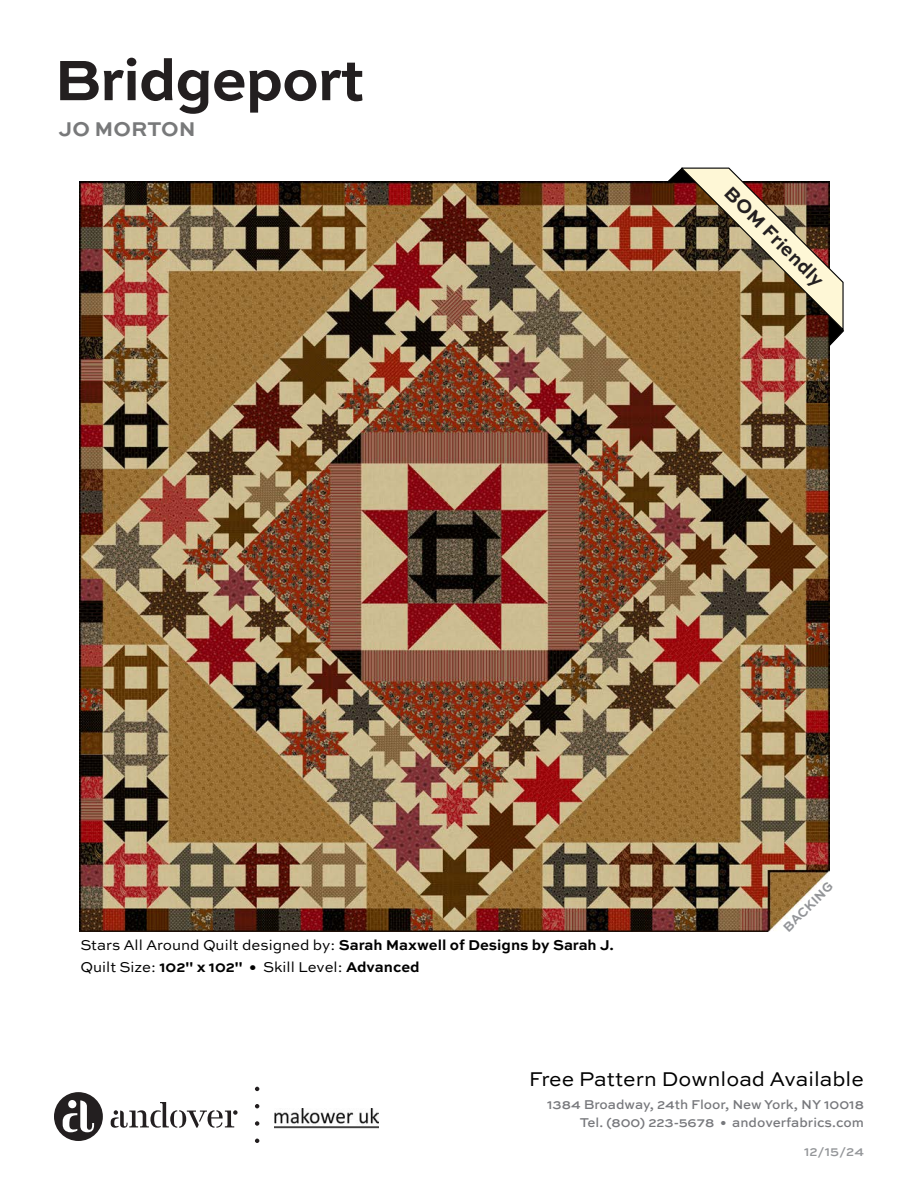
<style>
.page{position:relative;width:918px;height:1188px;background:#fff}
.page>*{position:absolute;margin:0;border:0;box-sizing:border-box;transform-origin:0 0}
.t1{font:700 60px "Sweet Sans";letter-spacing:-.025em;color:#231f20}
.t2{font:21px "Sweet Sans";color:#000}
.t3{font:700 21px "Sweet Sans";color:#78797a}
.t4{font:700 19.5px "Sweet Sans";color:#231f20}
.t5{font:15px "Sweet Sans";color:#000}
.t6{font:500 13.5px "Sweet Sans";color:#77787c}
.t7{font:500 13.5px "Sweet Sans Pro";color:#939598}
.t8{font:700 13.5px "Sweet Sans Pro";color:#939598;scale:.95 1}
.s1{font-weight:700}
</style>
<div class="page">
<img style="left:79px;top:181px;width:751px;height:751px">
<svg style="left:255px;top:1139px;width:4px;height:4px"></svg>
<svg style="left:255px;top:1121px;width:4px;height:5px"></svg>
<svg style="left:255px;top:1104px;width:4px;height:4px"></svg>
<svg style="left:255px;top:1087px;width:4px;height:4px"></svg>
<svg style="left:111px;top:1102px;width:127px;height:26px"></svg>
<img style="left:275px;top:1108px;width:104px;height:20px">
<div style="left:54px;top:1092px;width:49px;height:49px;background:#231f20;border-radius:50%"></div>
<svg style="left:63px;top:1100px;width:31px;height:32px"></svg>
<div style="left:68px;top:1100px;width:8px;height:8px;background:#fff;border-radius:50%"></div>
<img style="left:666px;top:167px;width:178px;height:181px">
<p class="t1" style="left:54px;top:45px;width:312px">Bridgeport</p>
<p class="t3" style="left:59px;top:117px;width:138px">JO MORTON</p>
<p class="t4" style="left:736px;top:182px;width:133px;rotate:45deg">BOM Friendly</p>
<p class="t5" style="left:80px;top:936px;width:535px">Stars All Around Quilt designed by: <span class="s1">Sarah Maxwell of Designs by Sarah J.</span></p>
<p class="t5" style="left:80px;top:959px;width:341px">Quilt Size: <span class="s1">102" x 102" •</span> Skill Level: <span class="s1">Advanced</span></p>
<p class="t8" style="left:778px;top:922px;width:70px;rotate:-45deg">BACKING</p>
<p class="t2" style="left:529px;top:1067px;width:337px">Free Pattern Download Available</p>
<p class="t6" style="left:547px;top:1097px;width:318px">1384 Broadway, 24th Floor, New York, NY 10018</p>
<p class="t6" style="left:580px;top:1115px;width:286px">Tel. (800) 223-5678 • andoverfabrics.com</p>
<p class="t7" style="left:804px;top:1141px;width:61px">12/15/24</p>
</div>
